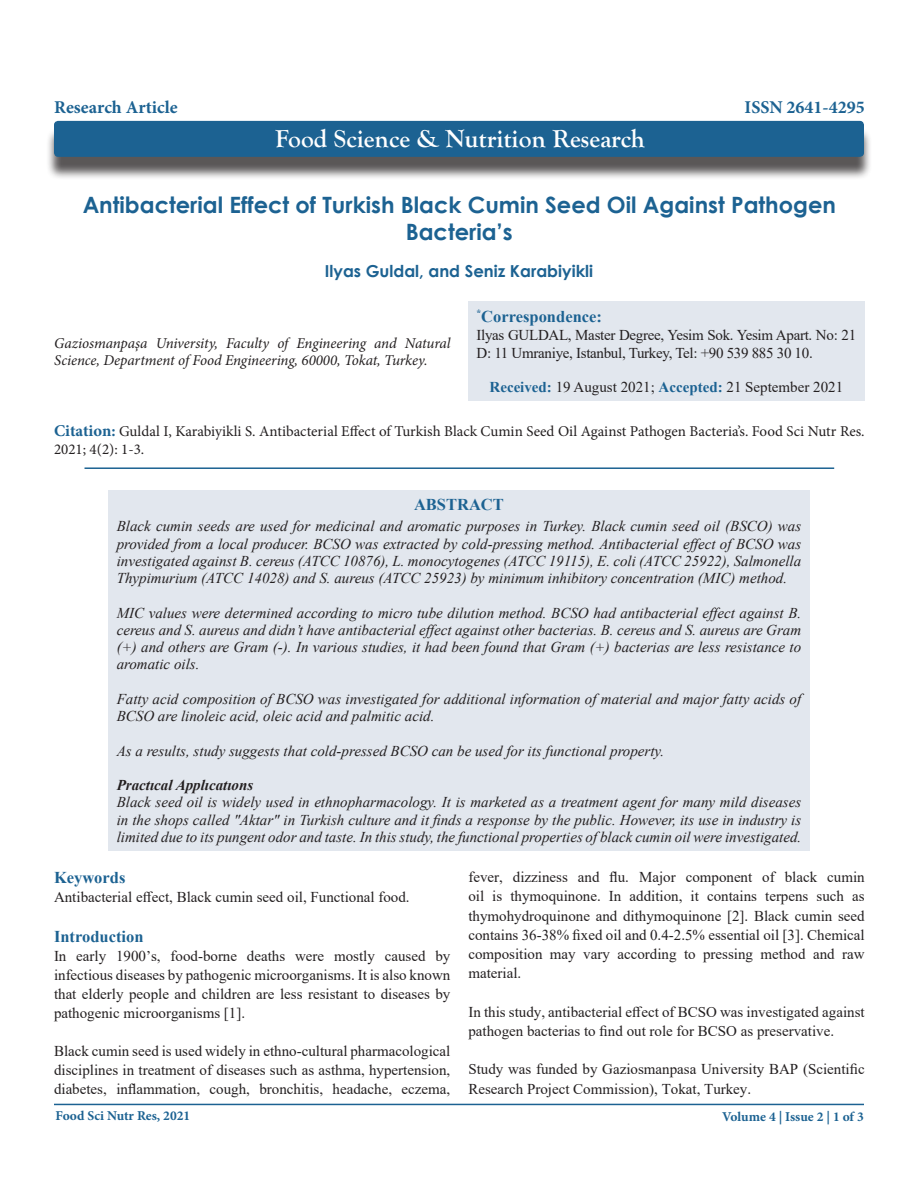
<style>
.page{position:relative;width:918px;height:1188px;background:#fff}
.page>*{position:absolute;margin:0;border:0;box-sizing:border-box;transform-origin:0 0}
.t1{font:700 25.5px "Goudy Old Style T";color:#fff}
.t2{font:700 22.5px/27px "Century Gothic";color:#1c6292;text-align:center}
.t3{font:700 18px "Minion Pro";color:#1c6292}
.Heading{font:700 16.5px "Times New Roman";color:#1c6292}
.t4{font:700 16.5px "Century Gothic";color:#1c6292}
.t5{font:italic 15px/17.2px "Times New Roman";color:#231f20;text-align:justify}
.t6{font:15px/19.2px "Times New Roman";color:#231f20;text-align:justify}
.t7{font:15px/18px "Minion Pro";color:#231f20}
.t8{font:italic 15px/16.5px "Minion Pro";letter-spacing:-.005em;color:#231f20}
.t9{font:15px/18px "Times New Roman";letter-spacing:-.02em;color:#231f20}
.t10{font:italic 700 15px "Times New Roman";color:#231f20}
.t11{font:700 13.5px "Minion Pro";color:#1c6292}
.s1{font-weight:700;color:#1c6292}
.s2{font-weight:700;font-size:16.5px;color:#1c6292}
</style>
<div class="page">
<hr style="left:54px;top:1104px;width:810px;height:1px;background:#1c6292">
<div style="left:46px;top:128px;width:826px;height:52px;background:#231f20;opacity:.75"></div>
<div style="left:54px;top:121px;width:810px;height:36px;background:#1c6292;border-radius:4px"></div>
<hr style="left:85px;top:467px;width:749px;height:2px;background:#1c6292">
<div style="left:108px;top:490px;width:702px;height:360px;background:#e2e7ee"></div>
<div style="left:468px;top:301px;width:397px;height:100px;background:#e2e7ee"></div>
<p class="t3" style="left:54px;top:95px;width:125px">Research Article</p>
<p class="t3" style="left:745px;top:95px;width:122px">ISSN 2641-4295</p>
<p class="t1" style="left:275px;top:124px;width:371px">Food Science &amp; Nutrition Research</p>
<p class="t2" style="left:83px;top:191px;width:755px">Antibacterial Effect of Turkish Black Cumin Seed Oil Against Pathogen<br>Bacteria’s</p>
<p class="t4" style="left:325px;top:258px;width:270px">Ilyas Guldal, and Seniz Karabiyikli</p>
<p class="t8" style="left:54px;top:335px;width:398px">Gaziosmanpaşa University, Faculty of Engineering and Natural<br>Science, Department of Food Engineering, 60000, Tokat, Turkey.</p>
<p class="Heading" style="left:477px;top:305px;width:127px"><sup>*</sup>Correspondence:</p>
<p class="t9" style="left:477px;top:325px;width:381px">Ilyas GULDAL, Master Degree, Yesim Sok. Yesim Apart. No: 21<br>D: 11 Umraniye, Istanbul, Turkey, Tel: +90 539 885 30 10.</p>
<p class="t6" style="left:490px;top:377px;width:355px"><span class="s1">Received:</span> 19 August 2021; <span class="s1">Accepted:</span> 21 September 2021</p>
<p class="t7" style="left:54px;top:422px;width:812px"><span class="s2">Citation:</span> Guldal I, Karabiyikli S. Antibacterial Effect of Turkish Black Cumin Seed Oil Against Pathogen Bacteria’s. Food Sci Nutr Res.<br>2021; 4(2): 1-3.</p>
<p class="Heading" style="left:414px;top:492px;width:91px">ABSTRACT</p>
<p class="t5" style="left:117px;top:517px;width:686px">Black cumin seeds are used for medicinal and aromatic purposes in Turkey. Black cumin seed oil (BSCO) was provided from a local producer. BCSO was extracted by cold-pressing method. Antibacterial effect of BCSO was investigated against B. cereus (ATCC 10876), L. monocytogenes (ATCC 19115), E. coli (ATCC 25922), Salmonella Thypimurium (ATCC 14028) and S. aureus (ATCC 25923) by minimum inhibitory concentration (MIC) method.</p>
<p class="t5" style="left:117px;top:604px;width:686px">MIC values were determined according to micro tube dilution method. BCSO had antibacterial effect against B. cereus and S. aureus and didn’t have antibacterial effect against other bacterias. B. cereus and S. aureus are Gram (+) and others are Gram (-). In various studies, it had been found that Gram (+) bacterias are less resistance to aromatic oils.</p>
<p class="t5" style="left:117px;top:690px;width:686px">Fatty acid composition of BCSO was investigated for additional information of material and major fatty acids of<br>BCSO are linoleic acid, oleic acid and palmitic acid.</p>
<p class="t5" style="left:117px;top:742px;width:549px">As a results, study suggests that cold-pressed BCSO can be used for its functional property.</p>
<p class="t10" style="left:117px;top:775px;width:138px">Practıcal Applıcatıons</p>
<p class="t5" style="left:117px;top:793px;width:686px">Black seed oil is widely used in ethnopharmacology. It is marketed as a treatment agent for many mild diseases in the shops called "Aktar" in Turkish culture and it finds a response by the public. However, its use in industry is limited due to its pungent odor and taste. In this study, the functional properties of black cumin oil were investigated.</p>
<p class="Heading" style="left:54px;top:865px;width:73px">Keywords</p>
<p class="t6" style="left:54px;top:887px;width:357px">Antibacterial effect, Black cumin seed oil, Functional food.</p>
<p class="Heading" style="left:54px;top:924px;width:91px">Introduction</p>
<p class="t6" style="left:54px;top:946px;width:398px">In early 1900’s, food-borne deaths were mostly caused by infectious diseases by pathogenic microorganisms. It is also known that elderly people and children are less resistant to diseases by pathogenic microorganisms [1].</p>
<p class="t6" style="left:54px;top:1041px;width:398px">Black cumin seed is used widely in ethno-cultural pharmacological disciplines in treatment of diseases such as asthma, hypertension, diabetes, inflammation, cough, bronchitis, headache, eczema,</p>
<p class="t6" style="left:468px;top:867px;width:398px">fever, dizziness and flu. Major component of black cumin oil is thymoquinone. In addition, it contains terpens such as thymohydroquinone and dithymoquinone [2]. Black cumin seed contains 36-38% fixed oil and 0.4-2.5% essential oil [3]. Chemical composition may vary according to pressing method and raw material.</p>
<p class="t6" style="left:468px;top:1002px;width:398px">In this study, antibacterial effect of BCSO was investigated against pathogen bacterias to find out role for BCSO as preservative.</p>
<p class="t6" style="left:468px;top:1059px;width:398px">Study was funded by Gaziosmanpasa University BAP (Scientific<br>Research Project Commission), Tokat, Turkey.</p>
<p class="t11" style="left:55px;top:1106px;width:136px">Food Sci Nutr Res, 2021</p>
<p class="t11" style="left:722px;top:1107px;width:143px">Volume 4 | Issue 2 | 1 of 3</p>
</div>
